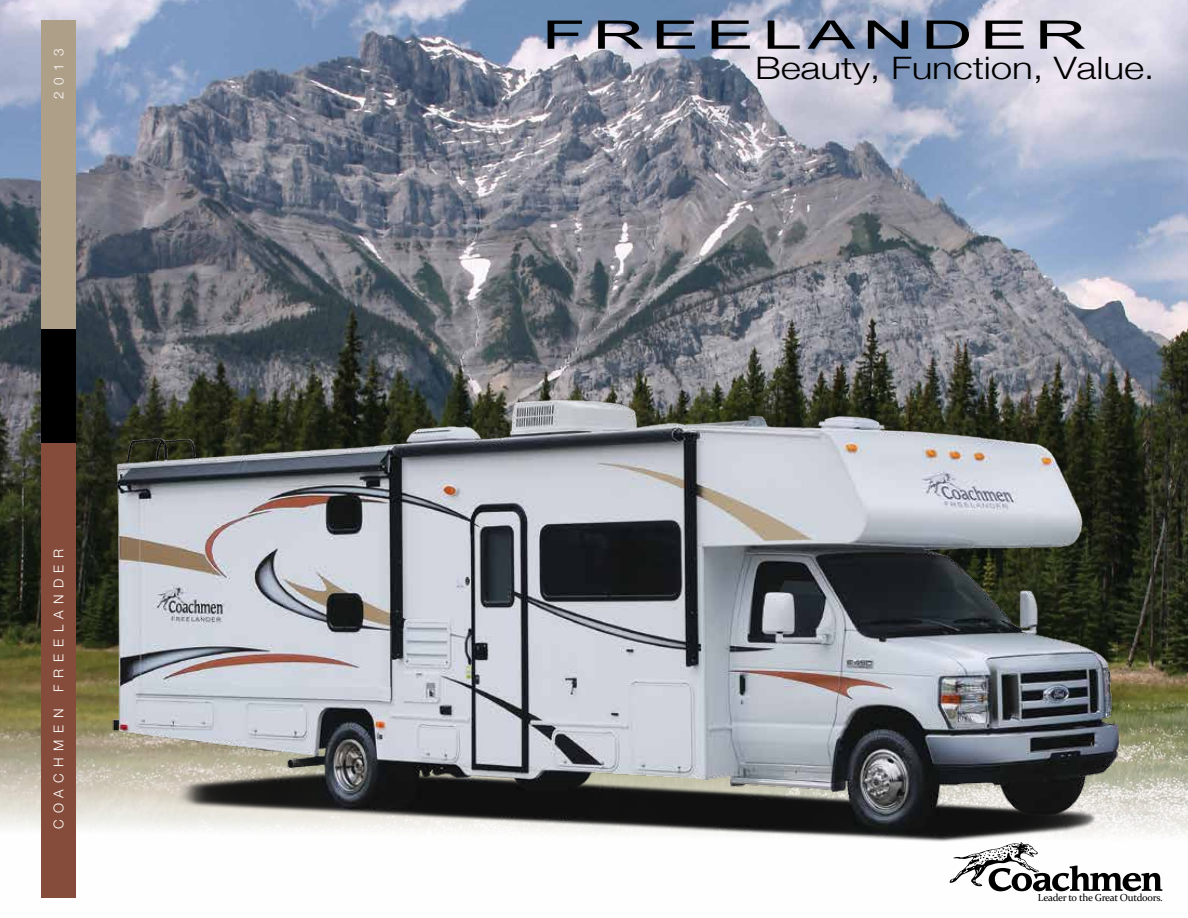
<style>
.page{position:relative;width:1188px;height:918px;background:#fff}
.page>*{position:absolute;margin:0;border:0;box-sizing:border-box;transform-origin:0 0}
.t1{font:300 30.9px "Helvetica Neue";letter-spacing:-.005em;color:#000;scale:1.25 1}
.t2{font:300 13.5px "Helvetica Neue";letter-spacing:.48em;color:#fff}
.t3{font:300 13.5px "Helvetica Neue";letter-spacing:.5em;color:#fff}
.t4{font:10.2px "Constantia";letter-spacing:-.025em;color:#000}
</style>
<div class="page">
<img style="left:0;top:0;width:1188px;height:898px">
<svg style="left:1146px;top:842px;width:16px;height:49px"></svg>
<svg style="left:548px;top:21px;width:34px;height:28px"></svg>
<svg style="left:598px;top:21px;width:45px;height:28px"></svg>
<svg style="left:657px;top:21px;width:38px;height:28px"></svg>
<svg style="left:712px;top:21px;width:38px;height:28px"></svg>
<svg style="left:768px;top:21px;width:32px;height:28px"></svg>
<svg style="left:808px;top:21px;width:47px;height:28px"></svg>
<svg style="left:868px;top:21px;width:40px;height:28px"></svg>
<svg style="left:927px;top:21px;width:42px;height:28px"></svg>
<svg style="left:986px;top:21px;width:38px;height:28px"></svg>
<svg style="left:1040px;top:21px;width:45px;height:28px"></svg>
<div style="left:41px;top:341px;width:35px;height:556px;background:#864c3b"></div>
<div style="left:41px;top:21px;width:35px;height:308px;background:#ae9f88"></div>
<div style="left:41px;top:329px;width:35px;height:114px;background:#000"></div>
<img style="left:95px;top:351px;width:1051px;height:547px">
<h2 class="t3" style="left:51px;top:99px;width:52px;rotate:-90deg">2013</h2>
<h2 class="t2" style="left:51px;top:692px;width:144px;rotate:-90deg">FREELANDER</h2>
<h2 class="t2" style="left:51px;top:829px;width:122px;rotate:-90deg">COACHMEN</h2>
<h1 class="t1" style="left:755px;top:49px;width:321px">Beauty, Function, Value.</h1>
<p class="t4" style="left:1038px;top:891px;width:127px">Leader to the Great Outdoors.</p>
</div>
